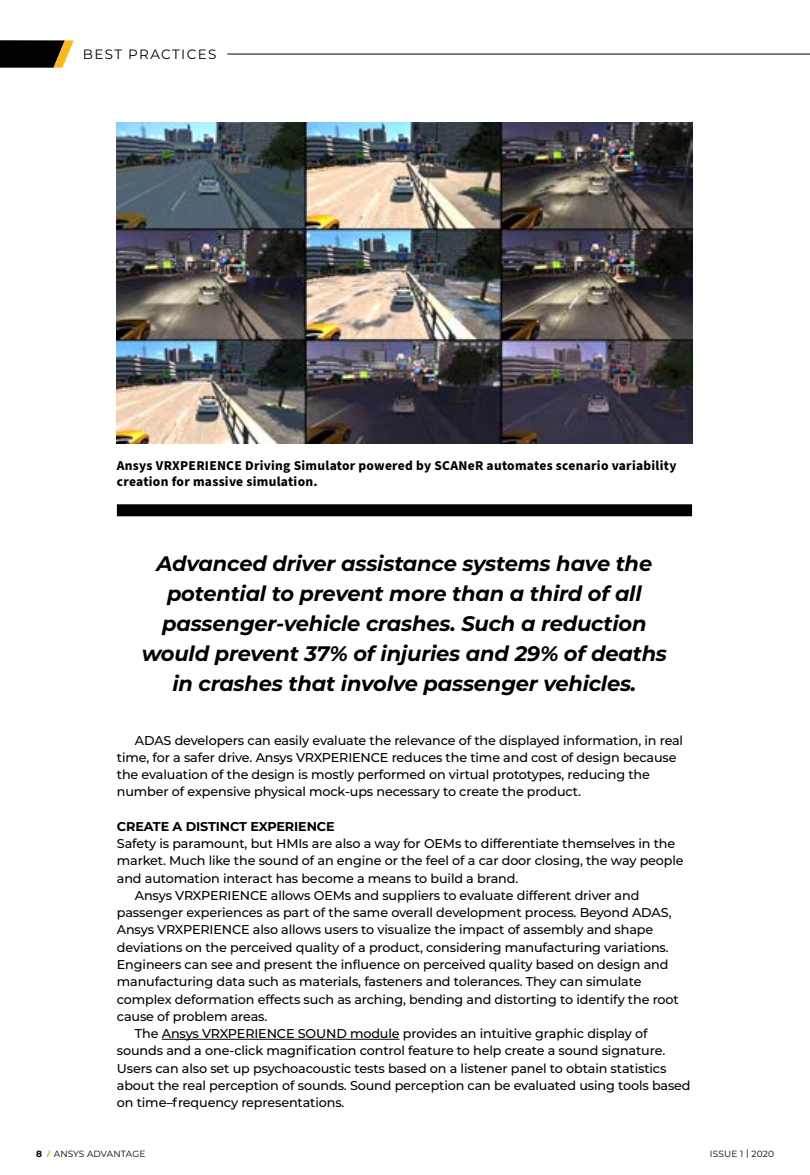
<style>
.page{position:relative;width:810px;height:1175px;background:#fff}
.page>*{position:absolute;margin:0;border:0;box-sizing:border-box;transform-origin:0 0}
.t1{font:italic 700 21px/30px "Montserrat";letter-spacing:-.01em;color:#000;text-align:center}
.t2{font:700 13.5px/16.5px "Source Sans Pro";letter-spacing:.02em;color:#000}
.t3{font:13.5px "Montserrat";letter-spacing:.1em;color:#000}
.t4{font:500 12.75px/17.2px "Montserrat";letter-spacing:-.01em;color:#000}
.t5{font:700 12.75px "Montserrat";letter-spacing:-.01em;color:#000}
.t6{font:9px "Montserrat";letter-spacing:.01em;color:#000}
.s1{font-weight:700}
.s2{font-family:"Open Sans";font-weight:700;font-style:italic;color:#fdb71a}
</style>
<div class="page">
<hr style="left:227px;top:54px;width:583px;height:1px;background:#000">
<svg style="left:0;top:40px;width:74px;height:28px;background:#38301e"></svg>
<hr style="left:162px;top:1039px;width:238px;height:1px;background:#000">
<img style="left:117px;top:122px;width:576px;height:321px">
<div style="left:117px;top:504px;width:575px;height:12px;background:#000"></div>
<p class="t3" style="left:83px;top:45px;width:135px">BEST PRACTICES</p>
<p class="t2" style="left:117px;top:457px;width:561px">Ansys VRXPERIENCE Driving Simulator powered by SCANeR automates scenario variability creation for massive simulation.</p>
<h1 class="t1" style="left:142px;top:547px;width:527px">Advanced driver assistance systems have the potential to prevent more than a third of all passenger-vehicle crashes. Such a reduction would prevent 37% of injuries and 29% of deaths in crashes that involve passenger vehicles.</h1>
<p class="t4" style="left:117px;top:731px;width:568px;text-indent:18px">ADAS developers can easily evaluate the relevance of the displayed information, in real time, for a safer drive. Ansys VRXPERIENCE reduces the time and cost of design because the evaluation of the design is mostly performed on virtual prototypes, reducing the number of expensive physical mock-ups necessary to create the product.</p>
<p class="t5" style="left:117px;top:817px;width:219px">CREATE A DISTINCT EXPERIENCE</p>
<p class="t4" style="left:117px;top:834px;width:560px">Safety is paramount, but HMIs are also a way for OEMs to differentiate themselves in the</p>
<p class="t4" style="left:117px;top:851px;width:568px">market. Much like the sound of an engine or the feel of a car door closing, the way people</p>
<p class="t4" style="left:117px;top:869px;width:403px">and automation interact has become a means to build a brand.</p>
<p class="t4" style="left:135px;top:886px;width:506px">Ansys VRXPERIENCE allows OEMs and suppliers to evaluate different driver and</p>
<p class="t4" style="left:117px;top:903px;width:556px">passenger experiences as part of the same overall development process. Beyond ADAS,</p>
<p class="t4" style="left:117px;top:920px;width:538px">Ansys VRXPERIENCE also allows users to visualize the impact of assembly and shape</p>
<p class="t4" style="left:117px;top:938px;width:553px">deviations on the perceived quality of a product, considering manufacturing variations.</p>
<p class="t4" style="left:117px;top:955px;width:553px">Engineers can see and present the influence on perceived quality based on design and</p>
<p class="t4" style="left:117px;top:972px;width:526px">manufacturing data such as materials, fasteners and tolerances. They can simulate</p>
<p class="t4" style="left:117px;top:989px;width:563px">complex deformation effects such as arching, bending and distorting to identify the root</p>
<p class="t4" style="left:117px;top:1007px;width:152px">cause of problem areas.</p>
<p class="t4" style="left:135px;top:1024px;width:514px">The Ansys VRXPERIENCE SOUND module provides an intuitive graphic display of</p>
<p class="t4" style="left:117px;top:1041px;width:550px">sounds and a one-click magnification control feature to help create a sound signature.</p>
<p class="t4" style="left:117px;top:1058px;width:551px">Users can also set up psychoacoustic tests based on a listener panel to obtain statistics</p>
<p class="t4" style="left:117px;top:1076px;width:575px">about the real perception of sounds. Sound perception can be evaluated using tools based</p>
<p class="t4" style="left:117px;top:1093px;width:229px">on time–frequency representations.</p>
<p class="t6" style="left:36px;top:1147px;width:111px"><span class="s1">8</span> <span class="s2">I</span>ANSYS ADVANTAGE</p>
<p class="t6" style="left:710px;top:1147px;width:66px">ISSUE 1 | 2020</p>
</div>
